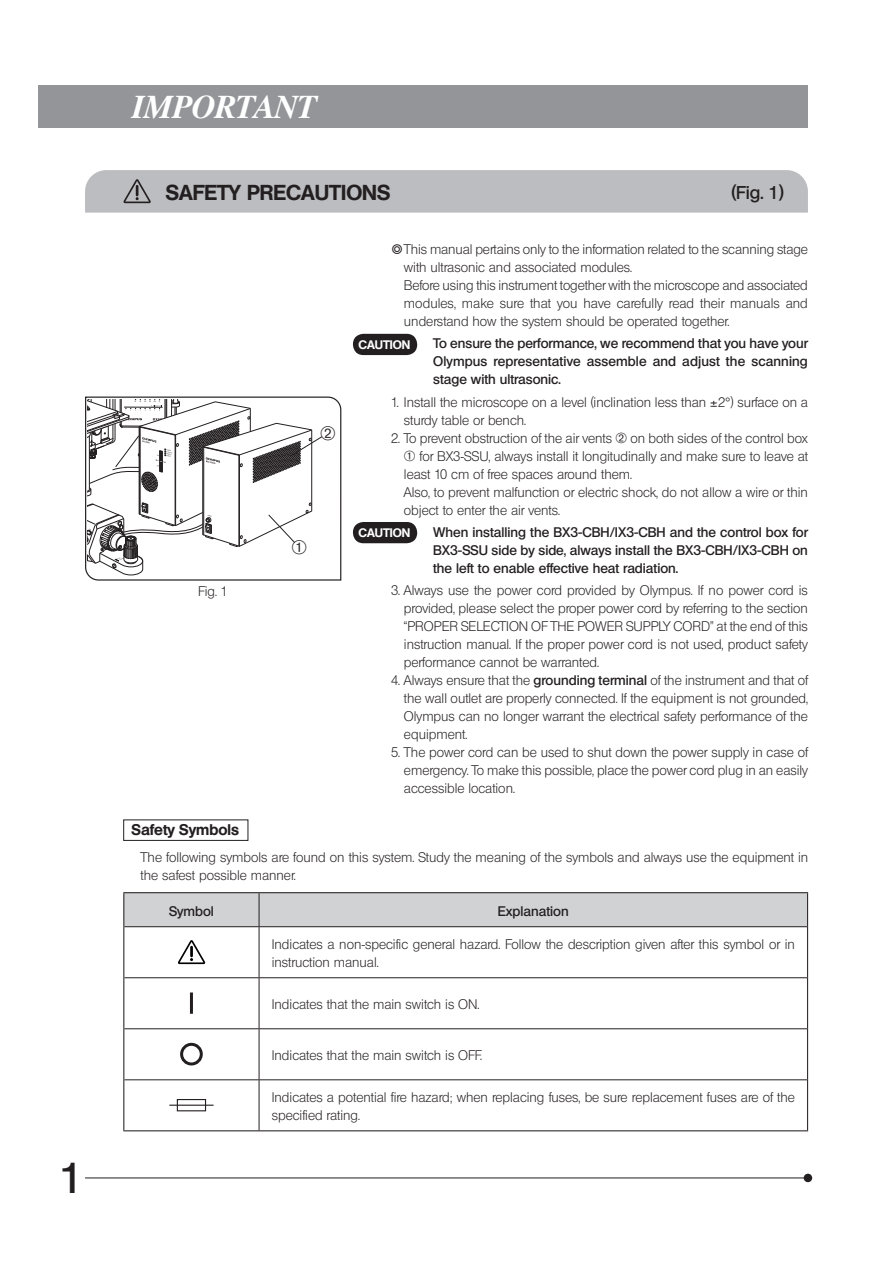
<style>
.page{position:relative;width:893px;height:1263px;background:#fff}
.page>*{position:absolute;margin:0;border:0;box-sizing:border-box;transform-origin:0 0}
.t1{font:42px "Olympus Leicht Halbfett";color:#231f20}
.t2{font:italic 700 33px "Times";letter-spacing:-.025em;color:#fff}
.t3{font:21px "Olympus Fett Normal";color:#231f20}
.t4{font:18px "Olympus Leicht Halbfett";color:#231f20}
.t5{font:15px "Olympus Fett Normal";color:#231f20}
.t6{font:13.5px/18px "Olympus Leicht Normal";color:#231f20}
.t7{font:13.5px/18px "Olympus Leicht Halbfett";color:#231f20;text-align:justify}
.t8{font:12px "Olympus Fett Normal";color:#fff}
.s1{font-family:"Olympus Leicht Halbfett"}
</style>
<div class="page">
<div style="left:804px;top:1174px;width:8px;height:8px;background:#231f20;border-radius:50%"></div>
<hr style="left:85px;top:1177px;width:723px;height:1px;background:#231f20">
<div style="left:38px;top:85px;width:770px;height:43px;background:#939598"></div>
<div style="left:85px;top:170px;width:723px;height:43px;background:#bcbdc0"></div>
<svg style="left:85px;top:396px;width:257px;height:185px"></svg>
<div style="left:353px;top:334px;width:64px;height:21px;background:#231f20;border-radius:11px"></div>
<div style="left:353px;top:522px;width:64px;height:21px;background:#231f20;border-radius:11px"></div>
<div style="left:123px;top:819px;width:125px;height:22px;border:1px solid #231f20"></div>
<div style="left:124px;top:893px;width:683px;height:33px;background:#d1d2d4"></div>
<hr style="left:123px;top:892px;width:136px;height:1px;background:#231f20">
<hr style="left:123px;top:893px;width:1px;height:34px;background:#231f20">
<hr style="left:259px;top:892px;width:549px;height:1px;background:#231f20">
<hr style="left:807px;top:893px;width:1px;height:34px;background:#231f20">
<hr style="left:123px;top:927px;width:1px;height:51px;background:#231f20">
<hr style="left:807px;top:927px;width:1px;height:51px;background:#231f20">
<hr style="left:123px;top:978px;width:1px;height:51px;background:#231f20">
<hr style="left:807px;top:978px;width:1px;height:51px;background:#231f20">
<hr style="left:123px;top:1029px;width:1px;height:51px;background:#231f20">
<hr style="left:807px;top:1029px;width:1px;height:51px;background:#231f20">
<hr style="left:123px;top:1080px;width:1px;height:50px;background:#231f20">
<hr style="left:807px;top:1080px;width:1px;height:50px;background:#231f20">
<hr style="left:123px;top:1130px;width:685px;height:1px;background:#231f20">
<hr style="left:259px;top:893px;width:1px;height:33px;background:#231f20">
<hr style="left:124px;top:926px;width:683px;height:1px;background:#231f20">
<hr style="left:259px;top:927px;width:1px;height:50px;background:#231f20">
<hr style="left:124px;top:977px;width:683px;height:1px;background:#231f20">
<hr style="left:259px;top:978px;width:1px;height:50px;background:#231f20">
<hr style="left:124px;top:1028px;width:683px;height:1px;background:#231f20">
<hr style="left:259px;top:1029px;width:1px;height:50px;background:#231f20">
<hr style="left:124px;top:1079px;width:683px;height:1px;background:#231f20">
<hr style="left:259px;top:1080px;width:1px;height:50px;background:#231f20">
<svg style="left:178px;top:940px;width:27px;height:24px"></svg>
<hr style="left:190px;top:992px;width:3px;height:22px;background:#231f20">
<div style="left:180px;top:1043px;width:23px;height:22px;border:3px solid #231f20;border-radius:50%"></div>
<div style="left:177px;top:1099px;width:29px;height:12px;border:1px solid #231f20"></div>
<hr style="left:169px;top:1104px;width:45px;height:2px;background:#231f20">
<svg style="left:88px;top:399px;width:247px;height:182px"></svg>
<h1 class="t1" style="left:60px;top:1161px;width:26px">1</h1>
<h2 class="t2" style="left:132px;top:93px;width:187px">IMPORTANT</h2>
<h3 class="t3" style="left:166px;top:181px;width:226px">SAFETY PRECAUTIONS</h3>
<h3 class="t4" style="left:731px;top:185px;width:54px">(Fig. 1)</h3>
<p class="t6" style="left:198px;top:584px;width:31px">Fig. 1</p>
<p class="t6" style="left:404px;top:241px;width:406px;text-indent:-13px">} This manual pertains only to the information related to the scanning stage with ultrasonic and associated modules.<br>Before using this instrument together with the microscope and associated modules, make sure that you have carefully read their manuals and understand how the system should be operated together.</p>
<p class="t7" style="left:433px;top:335px;width:376px">To ensure the performance, we recommend that you have your Olympus representative assemble and adjust the scanning stage with ultrasonic.</p>
<p class="t6" style="left:404px;top:394px;width:405px;text-indent:-13px">1. Install the microscope on a level (inclination less than ±2°) surface on a sturdy table or bench.</p>
<p class="t6" style="left:391px;top:430px;width:222px">2. To prevent obstruction of the air vents</p>
<p class="t8" style="left:358px;top:338px;width:53px">CAUTION</p>
<p class="t6" style="left:404px;top:430px;width:405px;text-indent:227px">on both sides of the control box @ for BX3-SSU, always install it longitudinally and make sure to leave at least 10 cm of free spaces around them.<br>Also, to prevent malfunction or electric shock, do not allow a wire or thin object to enter the air vents.</p>
<p class="t7" style="left:433px;top:524px;width:376px">When installing the BX3-CBH/IX3-CBH and the control box for BX3-SSU side by side, always install the BX3-CBH/IX3-CBH on the left to enable effective heat radiation.</p>
<p class="t6" style="left:404px;top:582px;width:406px;text-align:justify;text-indent:-13px">3. Always use the power cord provided by Olympus. If no power cord is provided, please select the proper power cord by referring to the section “PROPER SELECTION OF THE POWER SUPPLY CORD” at the end of this instruction manual. If the proper power cord is not used, product safety performance cannot be warranted.</p>
<p class="t6" style="left:404px;top:672px;width:405px;text-align:justify;text-indent:-13px">4. Always ensure that the <span class="s1">grounding terminal</span> of the instrument and that of the wall outlet are properly connected. If the equipment is not grounded, Olympus can no longer warrant the electrical safety performance of the equipment.</p>
<p class="t6" style="left:404px;top:744px;width:405px;text-align:justify;text-indent:-13px">5. The power cord can be used to shut down the power supply in case of emergency. To make this possible, place the power cord plug in an easily accessible location.</p>
<p class="t8" style="left:358px;top:526px;width:53px">CAUTION</p>
<p class="t5" style="left:132px;top:821px;width:109px">Safety Symbols</p>
<p class="t6" style="left:141px;top:850px;width:669px">The following symbols are found on this system. Study the meaning of the symbols and always use the equipment in the safest possible manner.</p>
<p class="t7" style="left:169px;top:903px;width:46px">Symbol</p>
<p class="t7" style="left:498px;top:903px;width:73px">Explanation</p>
<p class="t6" style="left:272px;top:936px;width:524px">Indicates a non-specific general hazard. Follow the description given after this symbol or in instruction manual.</p>
<p class="t6" style="left:272px;top:996px;width:209px">Indicates that the main switch is ON.</p>
<p class="t6" style="left:272px;top:1047px;width:212px">Indicates that the main switch is OFF.</p>
<p class="t6" style="left:272px;top:1089px;width:524px">Indicates a potential fire hazard; when replacing fuses, be sure replacement fuses are of the specified rating.</p>
</div>
